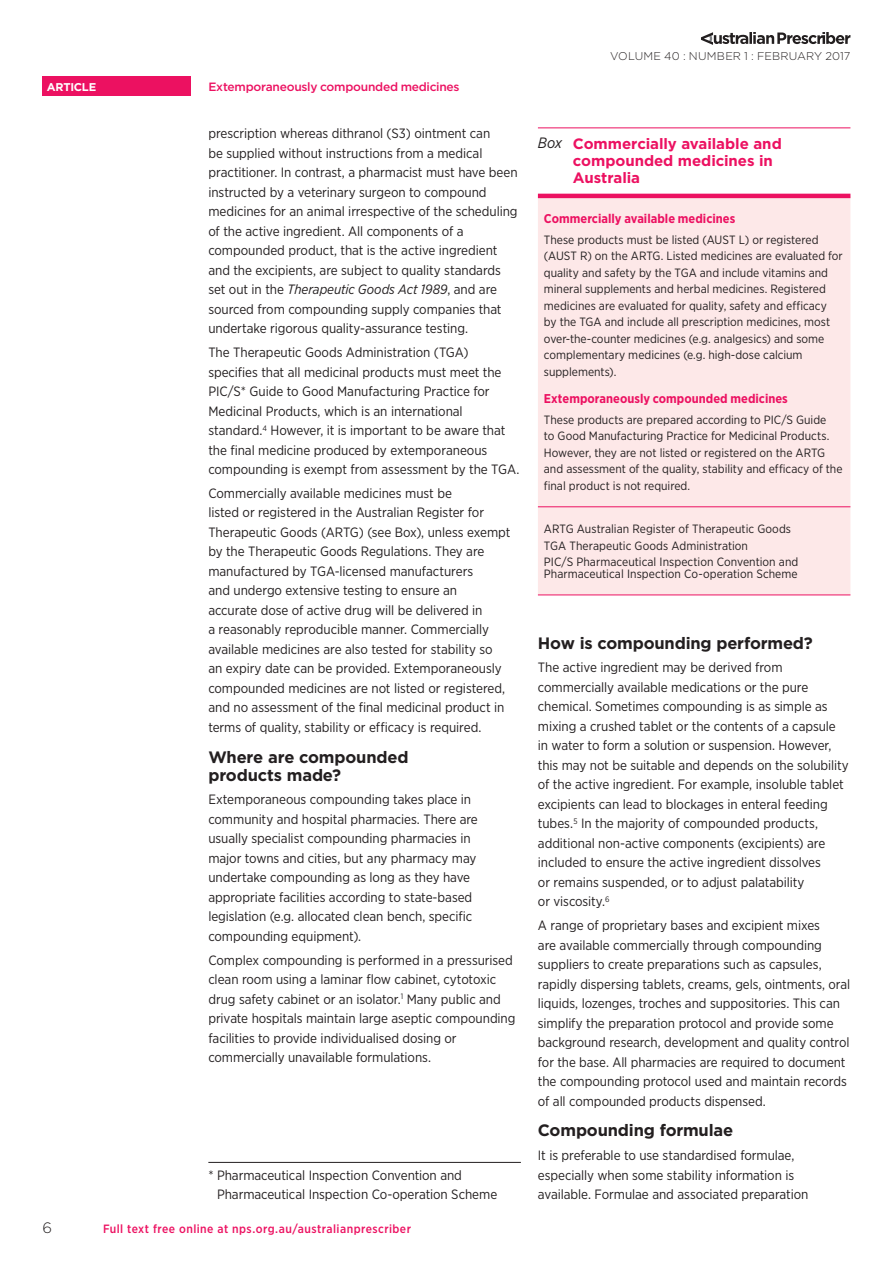
<style>
.page{position:relative;width:893px;height:1263px;background:#fff}
.page>*{position:absolute;margin:0;border:0;box-sizing:border-box;transform-origin:0 0}
.Subheading_Level_1{font:700 16.5px/18px "Gotham";letter-spacing:-.01em;color:#231f20}
.Table_Fig_Header{font:700 15px/17.2px "Gotham";letter-spacing:-.005em;color:#ec1161}
.Page_number{font:300 15px "Gotham";color:#231f20}
.Body_Text{font:13.5px/19.5px "Gotham Narrow";letter-spacing:-.005em;color:#231f20}
.Table_Fig_Text_Subhe{font:700 12.75px "Gotham Narrow";color:#ec1161}
.Table_Fig_Text{font:12px/16.5px "Gotham Narrow";color:#231f20}
.Table_Fig_Legend__SD{font:12px/12px "Gotham Narrow";letter-spacing:.005em;color:#231f20}
.URL{font:500 12px "Gotham Narrow";letter-spacing:.035em;color:#ec1161}
.Series_Turnover_Head{font:500 12px "Gotham";letter-spacing:-.02em;color:#ec1161}
.t1{font:300 11.25px "Gotham";letter-spacing:.015em;color:#231f20}
.t2{font:700 11.25px "Gotham";letter-spacing:-.02em;color:#fff}
.s1{font-style:italic}
.s2{font-family:"Gotham Narrow";font-weight:400;font-style:italic;color:#231f20}
</style>
<div class="page">
<div style="left:43px;top:77px;width:148px;height:19px;background:#ec1161"></div>
<svg style="left:701px;top:32px;width:149px;height:13px"></svg>
<hr style="left:208px;top:1162px;width:313px;height:1px;background:#231f20">
<div style="left:538px;top:198px;width:312px;height:397px;background:#fde8e8"></div>
<hr style="left:538px;top:506px;width:312px;height:1px;background:#ec1161">
<hr style="left:538px;top:595px;width:312px;height:1px;background:#ec1161">
<hr style="left:538px;top:128px;width:312px;height:1px;background:#ec1161">
<hr style="left:538px;top:194px;width:312px;height:4px;background:#ec1161">
<p class="t2" style="left:47px;top:79px;width:51px">ARTICLE</p>
<p class="Series_Turnover_Head" style="left:208px;top:79px;width:253px">Extemporaneously compounded medicines</p>
<p class="Body_Text" style="left:208px;top:124px;width:311px">prescription whereas dithranol (S3) ointment can<br>be supplied without instructions from a medical practitioner. In contrast, a pharmacist must have been instructed by a veterinary surgeon to compound medicines for an animal irrespective of the scheduling of the active ingredient. All components of a compounded product, that is the active ingredient and the excipients, are subject to quality standards set out in the <span class="s1">Therapeutic Goods Act 1989</span>, and are sourced from compounding supply companies that undertake rigorous quality-assurance testing.</p>
<p class="Body_Text" style="left:208px;top:342px;width:313px">The Therapeutic Goods Administration (TGA) specifies that all medicinal products must meet the PIC/S* Guide to Good Manufacturing Practice for Medicinal Products, which is an international standard.<sup>4</sup> However, it is important to be aware that the final medicine produced by extemporaneous compounding is exempt from assessment by the TGA.</p>
<p class="Body_Text" style="left:208px;top:483px;width:304px">Commercially available medicines must be<br>listed or registered in the Australian Register for Therapeutic Goods (ARTG) (see Box), unless exempt by the Therapeutic Goods Regulations. They are manufactured by TGA-licensed manufacturers<br>and undergo extensive testing to ensure an<br>accurate dose of active drug will be delivered in<br>a reasonably reproducible manner. Commercially available medicines are also tested for stability so<br>an expiry date can be provided. Extemporaneously compounded medicines are not listed or registered, and no assessment of the final medicinal product in terms of quality, stability or efficacy is required.</p>
<p class="Subheading_Level_1" style="left:208px;top:748px;width:202px">Where are compounded products made?</p>
<p class="Body_Text" style="left:208px;top:790px;width:271px">Extemporaneous compounding takes place in community and hospital pharmacies. There are usually specialist compounding pharmacies in major towns and cities, but any pharmacy may undertake compounding as long as they have appropriate facilities according to state-based legislation (e.g. allocated clean bench, specific compounding equipment).</p>
<p class="Body_Text" style="left:208px;top:950px;width:309px">Complex compounding is performed in a pressurised clean room using a laminar flow cabinet, cytotoxic drug safety cabinet or an isolator.<sup>1</sup> Many public and private hospitals maintain large aseptic compounding facilities to provide individualised dosing or commercially unavailable formulations.</p>
<p class="Page_number" style="left:43px;top:1218px;width:11px">6</p>
<p class="Body_Text" style="left:217px;top:1165px;width:282px;text-indent:-9px">* Pharmaceutical Inspection Convention and<br>Pharmaceutical Inspection Co-operation Scheme</p>
<p class="URL" style="left:103px;top:1221px;width:309px">Full text free online at nps.org.au/australianprescriber</p>
<p class="t1" style="left:610px;top:48px;width:242px">VOLUME 40 : NUMBER 1 : FEBRUARY 2017</p>
<p class="Table_Fig_Header" style="left:573px;top:135px;width:210px;text-indent:-35px"><span class="s2">Box</span> Commercially available and compounded medicines in<br>Australia</p>
<p class="Table_Fig_Text_Subhe" style="left:544px;top:210px;width:193px">Commercially available medicines</p>
<p class="Table_Fig_Text" style="left:544px;top:231px;width:300px">These products must be listed (AUST L) or registered (AUST R) on the ARTG. Listed medicines are evaluated for quality and safety by the TGA and include vitamins and mineral supplements and herbal medicines. Registered medicines are evaluated for quality, safety and efficacy<br>by the TGA and include all prescription medicines, most over-the-counter medicines (e.g. analgesics) and some complementary medicines (e.g. high-dose calcium supplements).</p>
<p class="Table_Fig_Text_Subhe" style="left:544px;top:390px;width:245px">Extemporaneously compounded medicines</p>
<p class="Table_Fig_Text" style="left:544px;top:411px;width:300px">These products are prepared according to PIC/S Guide<br>to Good Manufacturing Practice for Medicinal Products.<br>However, they are not listed or registered on the ARTG and assessment of the quality, stability and efficacy of the final product is not required.</p>
<p class="Table_Fig_Legend__SD" style="left:544px;top:523px;width:249px">ARTG Australian Register of Therapeutic Goods</p>
<p class="Table_Fig_Legend__SD" style="left:544px;top:539px;width:206px">TGA Therapeutic Goods Administration</p>
<p class="Table_Fig_Legend__SD" style="left:544px;top:555px;width:256px">PIC/S Pharmaceutical Inspection Convention and<br>Pharmaceutical Inspection Co-operation Scheme</p>
<p class="Subheading_Level_1" style="left:538px;top:634px;width:276px">How is compounding performed?</p>
<p class="Body_Text" style="left:538px;top:658px;width:312px">The active ingredient may be derived from commercially available medications or the pure chemical. Sometimes compounding is as simple as mixing a crushed tablet or the contents of a capsule in water to form a solution or suspension. However, this may not be suitable and depends on the solubility of the active ingredient. For example, insoluble tablet excipients can lead to blockages in enteral feeding tubes.<sup>5</sup> In the majority of compounded products, additional non-active components (excipients) are included to ensure the active ingredient dissolves<br>or remains suspended, or to adjust palatability<br>or viscosity.<sup>6</sup></p>
<p class="Body_Text" style="left:538px;top:915px;width:314px">A range of proprietary bases and excipient mixes<br>are available commercially through compounding suppliers to create preparations such as capsules, rapidly dispersing tablets, creams, gels, ointments, oral liquids, lozenges, troches and suppositories. This can simplify the preparation protocol and provide some background research, development and quality control for the base. All pharmacies are required to document the compounding protocol used and maintain records of all compounded products dispensed.</p>
<p class="Subheading_Level_1" style="left:538px;top:1121px;width:197px">Compounding formulae</p>
<p class="Body_Text" style="left:538px;top:1145px;width:272px">It is preferable to use standardised formulae, especially when some stability information is available. Formulae and associated preparation</p>
</div>
